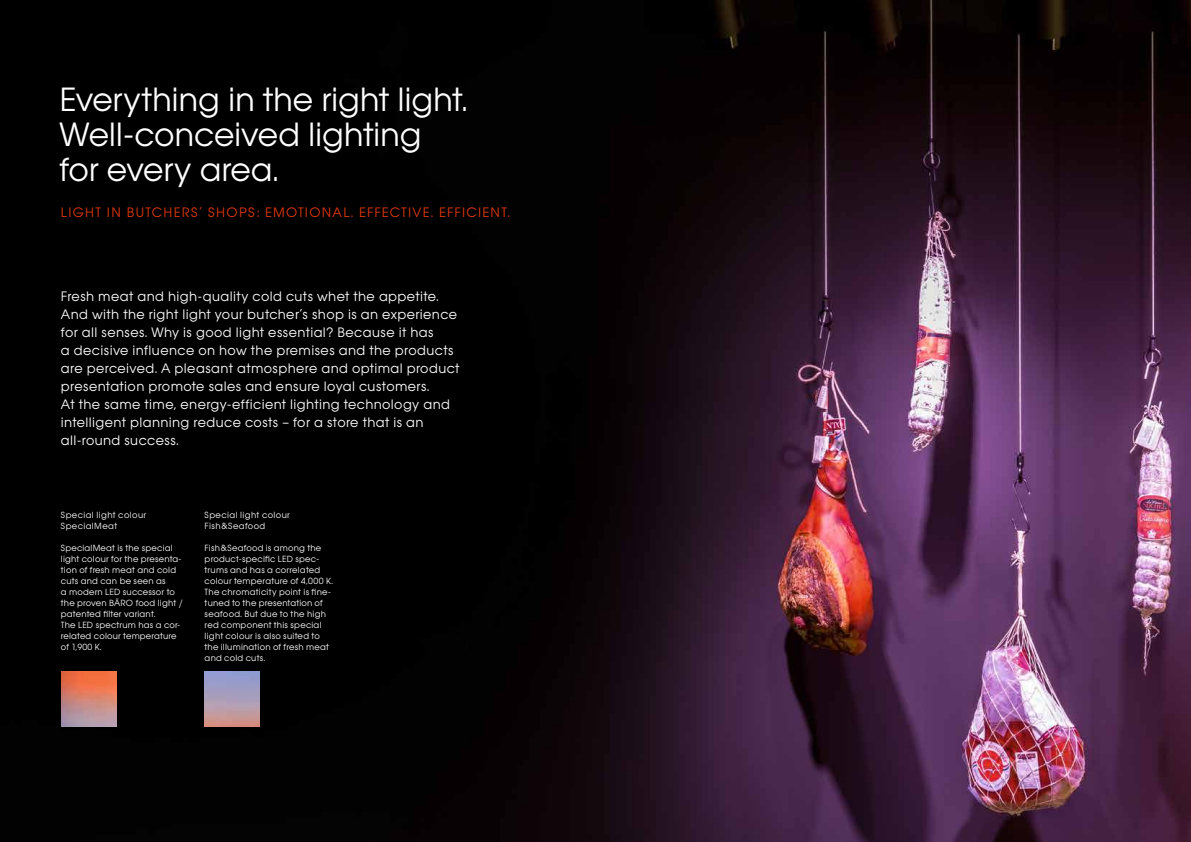
<style>
.page{position:relative;width:1191px;height:842px;background:#fff}
.page>*{position:absolute;margin:0;border:0;box-sizing:border-box;transform-origin:0 0}
.t1{font:32px/35px "Avant Garde SB";letter-spacing:-.005em;color:#fff}
.t2{font:13px/18px "Avant Garde SB";letter-spacing:.03em;color:#fff}
.t3{font:13px "Avant Garde SB";letter-spacing:.1em;color:#e4390e}
.t4{font:8.5px/11px "Avant Garde SB";letter-spacing:.025em;color:#fff}
.t5{font:8.5px/11px "Avant Garde SB";letter-spacing:.045em;color:#fff}
</style>
<div class="page">
<img style="left:0;top:0;width:1191px;height:842px">
<img style="left:61px;top:672px;width:55px;height:55px">
<img style="left:205px;top:672px;width:55px;height:55px">
<h1 class="t1" style="left:60px;top:82px;width:409px">Everything in the right light.<br>Well-conceived lighting for every area.</h1>
<h2 class="t3" style="left:61px;top:205px;width:450px">LIGHT IN BUTCHERS’ SHOPS: EMOTIONAL. EFFECTIVE. EFFICIENT.</h2>
<p class="t2" style="left:61px;top:287px;width:400px">Fresh meat and high-quality cold cuts whet the appetite.<br>And with the right light your butcher’s shop is an experience for all senses. Why is good light essential? Because it has<br>a decisive influence on how the premises and the products are perceived. A pleasant atmosphere and optimal product presentation promote sales and ensure loyal customers.<br>At the same time, energy-efficient lighting technology and intelligent planning reduce costs – for a store that is an all-round success.</p>
<p class="t5" style="left:61px;top:509px;width:87px">Special light colour<br>SpecialMeat</p>
<p class="t4" style="left:61px;top:542px;width:123px">SpecialMeat is the special light colour for the presenta&shy;tion of fresh meat and cold cuts and can be seen as<br>a modern LED successor to the proven BÄRO food light / patented filter variant.<br>The LED spectrum has a cor&shy;related colour temperature of 1,900 K.</p>
<p class="t5" style="left:205px;top:509px;width:87px">Special light colour<br>Fish&amp;Seafood</p>
<p class="t4" style="left:205px;top:542px;width:130px">Fish&amp;Seafood is among the product-specific LED spec&shy;trums and has a correlated colour temperature of 4,000 K.<br>The chromaticity point is fine&shy;tuned to the presentation of seafood. But due to the high red component this special light colour is also suited to the illumination of fresh meat and cold cuts.</p>
</div>
